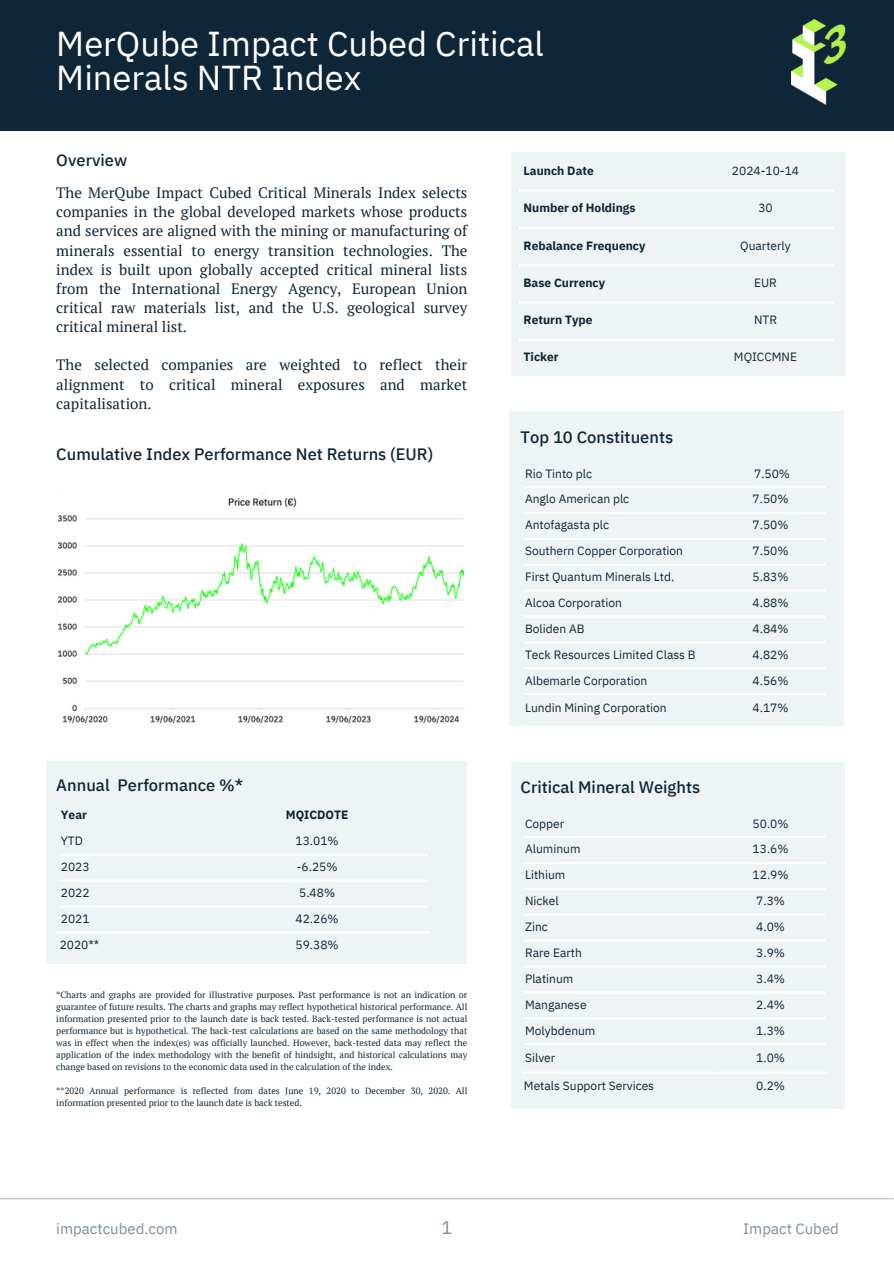
<style>
.page{position:relative;width:894px;height:1264px;background:#fff}
.page>*{position:absolute;margin:0;border:0;box-sizing:border-box;transform-origin:0 0}
.t1{font:34.5px/33.8px "IBM Plex Sans";color:#fff}
.t2{font:18px "IBM Plex Sans";color:#7e8e9a}
.t3{font:500 16.5px "IBM Plex Sans";color:#0f2638}
.t4{font:15px/19.2px "PT Serif";color:#0f2638;text-align:justify}
.t5{font:15px "IBM Plex Sans";color:#7e8e9a}
.t6{font:12px "IBM Plex Sans";color:#0f2638}
.t7{font:700 12px "IBM Plex Sans";color:#0f2638}
.t8{font:9px/12px "PT Serif";color:#0f2638;text-align:justify}
</style>
<div class="page">
<div style="left:0;top:0;width:893px;height:130px;background:#0f2638"></div>
<hr style="left:0;top:1198px;width:893px;height:1px;background:#b3bec6">
<div style="left:511px;top:152px;width:334px;height:224px;background:#eef3f6"></div>
<hr style="left:518px;top:189px;width:316px;height:3px;background:#fff">
<hr style="left:518px;top:227px;width:316px;height:2px;background:#fff">
<hr style="left:518px;top:264px;width:316px;height:2px;background:#fff">
<hr style="left:518px;top:301px;width:316px;height:3px;background:#fff">
<hr style="left:518px;top:339px;width:316px;height:2px;background:#fff">
<div style="left:509px;top:411px;width:334px;height:315px;background:#eef3f6"></div>
<svg style="left:523px;top:591px;width:303px;height:27px"></svg>
<hr style="left:712px;top:462px;width:2px;height:259px;background:#eef3f6">
<hr style="left:522px;top:486px;width:304px;height:2px;background:#fff">
<hr style="left:522px;top:512px;width:304px;height:2px;background:#fff">
<hr style="left:522px;top:537px;width:304px;height:3px;background:#fff">
<hr style="left:522px;top:563px;width:304px;height:3px;background:#fff">
<hr style="left:522px;top:589px;width:304px;height:2px;background:#fff">
<hr style="left:522px;top:615px;width:304px;height:2px;background:#fff">
<hr style="left:522px;top:641px;width:304px;height:2px;background:#fff">
<hr style="left:522px;top:667px;width:304px;height:2px;background:#fff">
<hr style="left:522px;top:693px;width:304px;height:2px;background:#fff">
<div style="left:46px;top:761px;width:421px;height:202px;background:#eef3f6"></div>
<svg style="left:59px;top:855px;width:369px;height:27px"></svg>
<hr style="left:204px;top:804px;width:2px;height:127px;background:#eef3f6">
<hr style="left:59px;top:853px;width:369px;height:2px;background:#fff">
<hr style="left:59px;top:879px;width:369px;height:2px;background:#fff">
<hr style="left:59px;top:905px;width:369px;height:2px;background:#fff">
<hr style="left:56px;top:931px;width:374px;height:2px;background:#fff">
<div style="left:511px;top:761px;width:334px;height:347px;background:#eef3f6"></div>
<svg style="left:521px;top:915px;width:306px;height:159px"></svg>
<hr style="left:520px;top:812px;width:2px;height:259px;background:#eef3f6">
<hr style="left:712px;top:812px;width:2px;height:259px;background:#eef3f6">
<hr style="left:826px;top:812px;width:2px;height:259px;background:#eef3f6">
<hr style="left:522px;top:836px;width:304px;height:2px;background:#fff">
<hr style="left:522px;top:861px;width:304px;height:3px;background:#fff">
<hr style="left:522px;top:887px;width:304px;height:3px;background:#fff">
<hr style="left:522px;top:913px;width:304px;height:2px;background:#fff">
<hr style="left:522px;top:939px;width:304px;height:2px;background:#fff">
<hr style="left:522px;top:965px;width:304px;height:2px;background:#fff">
<hr style="left:522px;top:991px;width:304px;height:2px;background:#fff">
<hr style="left:522px;top:1017px;width:304px;height:2px;background:#fff">
<hr style="left:522px;top:1043px;width:304px;height:2px;background:#fff">
<hr style="left:520px;top:1071px;width:308px;height:2px;background:#fff">
<img style="left:58px;top:493px;width:407px;height:231px">
<img style="left:791px;top:20px;width:54px;height:84px">
<p class="t1" style="left:56px;top:27px;width:489px">MerQube Impact Cubed Critical<br>Minerals NTR Index</p>
<p class="t3" style="left:56px;top:149px;width:72px">Overview</p>
<p class="t4" style="left:56px;top:183px;width:412px">The MerQube Impact Cubed Critical Minerals Index selects companies in the global developed markets whose products and services are aligned with the mining or manufacturing of minerals essential to energy transition technologies. The index is built upon globally accepted critical mineral lists from the International Energy Agency, European Union critical raw materials list, and the U.S. geological survey critical mineral list.</p>
<p class="t4" style="left:56px;top:355px;width:412px">The selected companies are weighted to reflect their alignment to critical mineral exposures and market capitalisation.</p>
<p class="t3" style="left:56px;top:443px;width:378px">Cumulative Index Performance Net Returns (EUR)</p>
<p class="t3" style="left:56px;top:774px;width:188px">Annual Performance %*</p>
<p class="t7" style="left:61px;top:807px;width:28px">Year</p>
<p class="t7" style="left:286px;top:807px;width:64px">MQICDOTE</p>
<p class="t6" style="left:61px;top:833px;width:24px">YTD</p>
<p class="t6" style="left:295px;top:833px;width:45px">13.01%</p>
<p class="t6" style="left:61px;top:858px;width:30px">2023</p>
<p class="t6" style="left:297px;top:858px;width:42px">-6.25%</p>
<p class="t6" style="left:61px;top:884px;width:30px">2022</p>
<p class="t6" style="left:299px;top:884px;width:37px">5.48%</p>
<h2 class="t6" style="left:61px;top:910px;width:30px">2021</h2>
<p class="t6" style="left:295px;top:910px;width:45px">42.26%</p>
<p class="t6" style="left:60px;top:936px;width:41px">2020**</p>
<p class="t6" style="left:295px;top:936px;width:45px">59.38%</p>
<h3 class="t8" style="left:56px;top:988px;width:412px">*Charts and graphs are provided for illustrative purposes. Past performance is not an indication or guarantee of future results. The charts and graphs may reflect hypothetical historical performance. All information presented prior to the launch date is back tested. Back-tested performance is not actual performance but is hypothetical. The back-test calculations are based on the same methodology that was in effect when the index(es) was officially launched. However, back-tested data may reflect the application of the index methodology with the benefit of hindsight, and historical calculations may change based on revisions to the economic data used in the calculation of the index.</h3>
<p class="t8" style="left:56px;top:1084px;width:412px">**2020 Annual performance is reflected from dates June 19, 2020 to December 30, 2020. All information presented prior to the launch date is back tested.</p>
<h1 class="t7" style="left:523px;top:163px;width:72px">Launch Date</h1>
<p class="t6" style="left:731px;top:163px;width:69px">2024-10-14</p>
<h2 class="t7" style="left:523px;top:200px;width:113px">Number of Holdings</h2>
<h3 class="t6" style="left:758px;top:200px;width:16px">30</h3>
<h3 class="t7" style="left:523px;top:237px;width:123px">Rebalance Frequency</h3>
<h2 class="t6" style="left:740px;top:237px;width:52px">Quarterly</h2>
<p class="t7" style="left:523px;top:275px;width:83px">Base Currency</p>
<p class="t6" style="left:754px;top:275px;width:24px">EUR</p>
<p class="t7" style="left:523px;top:312px;width:70px">Return Type</p>
<p class="t6" style="left:753px;top:312px;width:25px">NTR</p>
<p class="t7" style="left:523px;top:348px;width:37px">Ticker</p>
<p class="t6" style="left:733px;top:348px;width:65px">MQICCMNE</p>
<p class="t3" style="left:520px;top:426px;width:154px">Top 10 Constituents</p>
<p class="t6" style="left:525px;top:465px;width:68px">Rio Tinto plc</p>
<p class="t6" style="left:753px;top:465px;width:37px">7.50%</p>
<p class="t6" style="left:525px;top:491px;width:106px">Anglo American plc</p>
<p class="t6" style="left:752px;top:491px;width:37px">7.50%</p>
<p class="t6" style="left:525px;top:517px;width:86px">Antofagasta plc</p>
<p class="t6" style="left:752px;top:517px;width:37px">7.50%</p>
<p class="t6" style="left:525px;top:543px;width:159px">Southern Copper Corporation</p>
<h2 class="t6" style="left:752px;top:543px;width:37px">7.50%</h2>
<p class="t6" style="left:525px;top:569px;width:151px">First Quantum Minerals Ltd.</p>
<p class="t6" style="left:752px;top:569px;width:37px">5.83%</p>
<p class="t6" style="left:525px;top:594px;width:98px">Alcoa Corporation</p>
<p class="t6" style="left:752px;top:594px;width:37px">4.88%</p>
<p class="t6" style="left:525px;top:620px;width:61px">Boliden AB</p>
<p class="t6" style="left:752px;top:620px;width:37px">4.84%</p>
<p class="t6" style="left:525px;top:646px;width:172px">Teck Resources Limited Class B</p>
<p class="t6" style="left:752px;top:646px;width:37px">4.82%</p>
<p class="t6" style="left:525px;top:672px;width:124px">Albemarle Corporation</p>
<p class="t6" style="left:752px;top:672px;width:37px">4.56%</p>
<p class="t6" style="left:525px;top:699px;width:143px">Lundin Mining Corporation</p>
<p class="t6" style="left:752px;top:699px;width:37px">4.17%</p>
<h3 class="t3" style="left:520px;top:775px;width:181px">Critical Mineral Weights</h3>
<p class="t6" style="left:525px;top:815px;width:41px">Copper</p>
<p class="t6" style="left:752px;top:815px;width:37px">50.0%</p>
<p class="t6" style="left:525px;top:841px;width:57px">Aluminum</p>
<p class="t6" style="left:752px;top:841px;width:37px">13.6%</p>
<p class="t6" style="left:525px;top:867px;width:42px">Lithium</p>
<p class="t6" style="left:752px;top:867px;width:37px">12.9%</p>
<p class="t6" style="left:525px;top:892px;width:35px">Nickel</p>
<p class="t6" style="left:756px;top:892px;width:30px">7.3%</p>
<p class="t6" style="left:525px;top:918px;width:24px">Zinc</p>
<p class="t6" style="left:756px;top:918px;width:30px">4.0%</p>
<p class="t6" style="left:525px;top:944px;width:58px">Rare Earth</p>
<h2 class="t6" style="left:756px;top:944px;width:30px">3.9%</h2>
<p class="t6" style="left:525px;top:970px;width:50px">Platinum</p>
<p class="t6" style="left:756px;top:970px;width:30px">3.4%</p>
<p class="t6" style="left:525px;top:996px;width:63px">Manganese</p>
<p class="t6" style="left:756px;top:996px;width:30px">2.4%</p>
<p class="t6" style="left:525px;top:1022px;width:72px">Molybdenum</p>
<p class="t6" style="left:756px;top:1022px;width:30px">1.3%</p>
<p class="t6" style="left:525px;top:1049px;width:32px">Silver</p>
<p class="t6" style="left:756px;top:1049px;width:30px">1.0%</p>
<p class="t6" style="left:524px;top:1077px;width:132px">Metals Support Services</p>
<p class="t6" style="left:756px;top:1077px;width:30px">0.2%</p>
<p class="t5" style="left:56px;top:1218px;width:123px">impactcubed.com</p>
<p class="t2" style="left:441px;top:1215px;width:12px">1</p>
<p class="t5" style="left:743px;top:1218px;width:97px">Impact Cubed</p>
</div>
